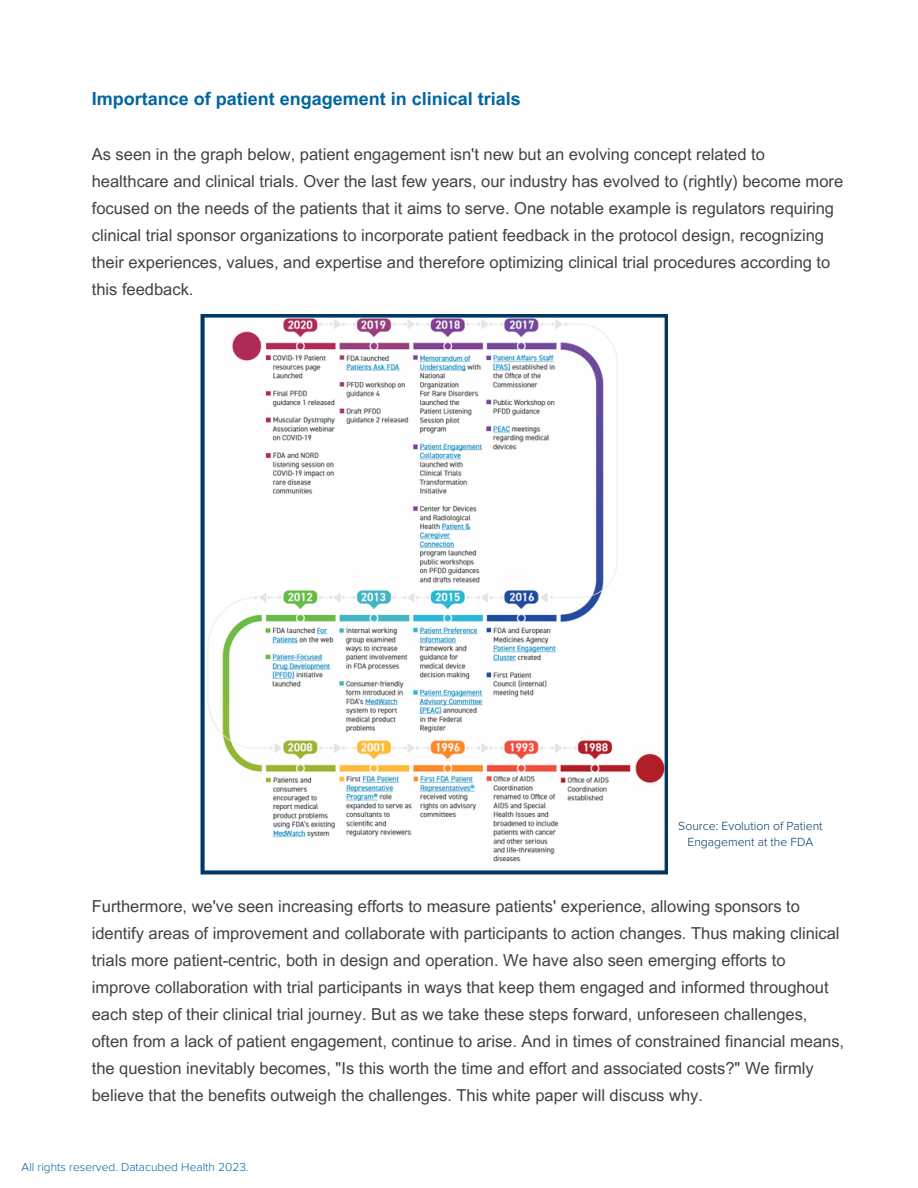
<style>
.page{position:relative;width:918px;height:1188px;background:#fff}
.page>*{position:absolute;margin:0;border:0;box-sizing:border-box;transform-origin:0 0}
.t1{font:700 18px "Arial MT Pro";color:#0065a1}
.t2{font:16.5px/27px "Arial MT Pro";color:#3f4440}
.t3{font:300 12.15px/16.2px "Proxima Nova";color:#003865;text-align:center}
.t4{font:300 12px "Proxima Nova";color:#0065a1}
</style>
<div class="page">
<svg style="left:201px;top:314px;width:467px;height:560px"></svg>
<p class="t1" style="left:92px;top:92px;width:431px">Importance of patient engagement in clinical trials</p>
<p class="t2" style="left:92px;top:143px;width:753px">As seen in the graph below, patient engagement isn't new but an evolving concept related to healthcare and clinical trials. Over the last few years, our industry has evolved to (rightly) become more focused on the needs of the patients that it aims to serve. One notable example is regulators requiring clinical trial sponsor organizations to incorporate patient feedback in the protocol design, recognizing their experiences, values, and expertise and therefore optimizing clinical trial procedures according to this feedback.</p>
<p class="t3" style="left:678px;top:818px;width:146px">Source: Evolution of Patient<br>Engagement at the FDA</p>
<p class="t2" style="left:92px;top:895px;width:754px">Furthermore, we've seen increasing efforts to measure patients' experience, allowing sponsors to identify areas of improvement and collaborate with participants to action changes. Thus making clinical trials more patient-centric, both in design and operation. We have also seen emerging efforts to improve collaboration with trial participants in ways that keep them engaged and informed throughout each step of their clinical trial journey. But as we take these steps forward, unforeseen challenges, often from a lack of patient engagement, continue to arise. And in times of constrained financial means, the question inevitably becomes, "Is this worth the time and effort and associated costs?" We firmly believe that the benefits outweigh the challenges. This white paper will discuss why.</p>
<p class="t4" style="left:22px;top:1159px;width:229px">All rights reserved. Datacubed Health 2023.</p>
</div>
